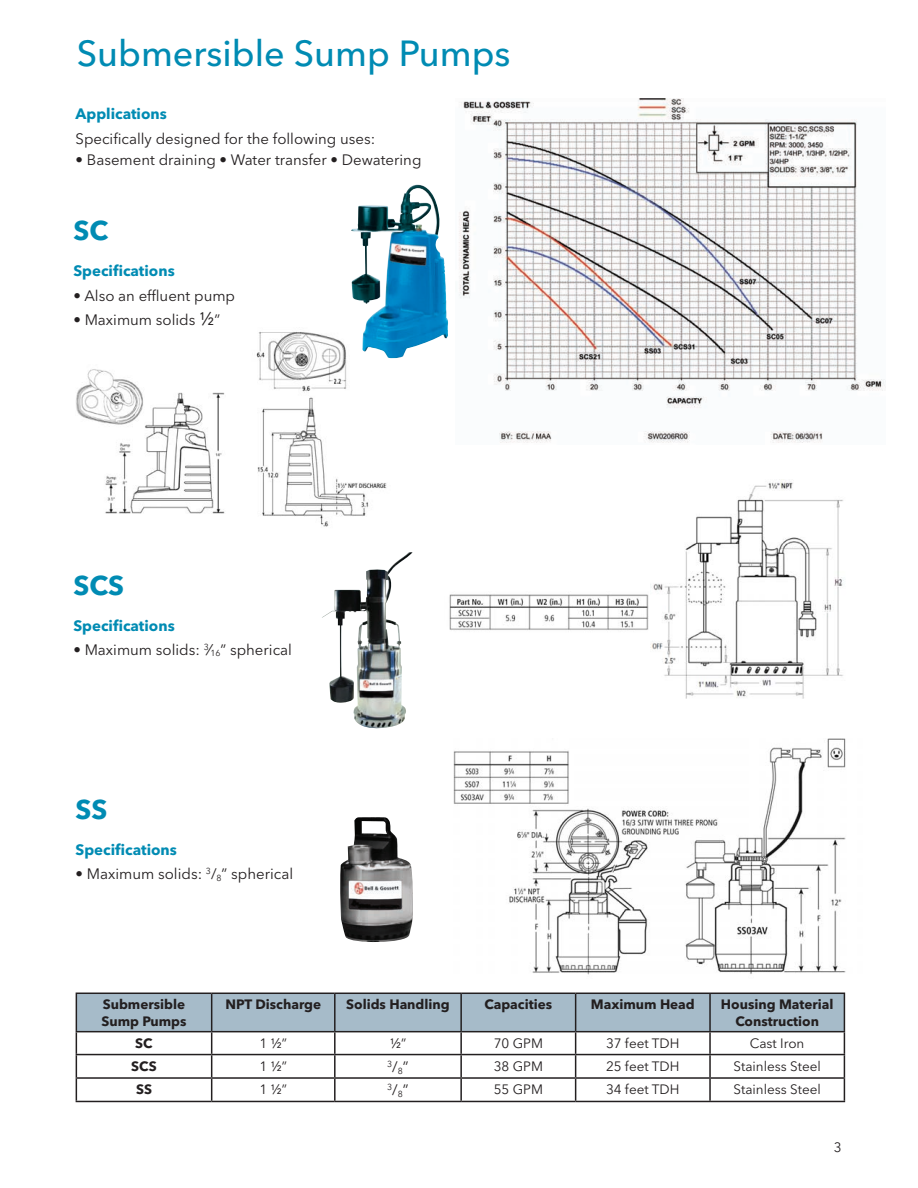
<style>
.page{position:relative;width:918px;height:1188px;background:#fff}
.page>*{position:absolute;margin:0;border:0;box-sizing:border-box;transform-origin:0 0}
.t1{font:500 36px "Avenir Next LT Pro";color:#008bb3}
.t2{font:700 27px "Avenir Next LT Pro";color:#008bb3}
.t3{font:15px "Avenir Next LT Pro";color:#231f20}
.t4{font:700 15px "Avenir Next LT Pro";color:#008bb3}
.t5{font:700 13.5px/16.2px "Avenir Next LT Pro";color:#231f20}
.t6{font:13.5px "Avenir Next LT Pro";color:#231f20}
.t7{font:8.7px "Avenir Next LT Pro";color:#231f20}
.s1{font-size:18px}
.s2{font-size:8.7px}
.s3{font-size:15px}
</style>
<div class="page">
<img style="left:256px;top:332px;width:131px;height:195px">
<img style="left:322px;top:552px;width:91px;height:177px">
<img style="left:340px;top:817px;width:73px;height:125px">
<img style="left:459px;top:99px;width:427px;height:344px">
<svg style="left:76px;top:993px;width:769px;height:108px"></svg>
<hr style="left:76px;top:1101px;width:136px;height:1px;background:#231f20">
<hr style="left:212px;top:1101px;width:123px;height:1px;background:#231f20">
<hr style="left:335px;top:1101px;width:126px;height:1px;background:#231f20">
<hr style="left:461px;top:1101px;width:115px;height:1px;background:#231f20">
<hr style="left:576px;top:1101px;width:134px;height:1px;background:#231f20">
<hr style="left:710px;top:1101px;width:135px;height:1px;background:#231f20">
<img style="left:76px;top:369px;width:149px;height:145px">
<img style="left:351px;top:191px;width:97px;height:168px">
<img style="left:453px;top:739px;width:393px;height:236px">
<img style="left:650px;top:481px;width:194px;height:218px">
<img style="left:449px;top:594px;width:200px;height:36px">
<h1 class="t1" style="left:77px;top:32px;width:435px">Submersible Sump Pumps</h1>
<p class="t4" style="left:76px;top:105px;width:93px">Applications</p>
<p class="t3" style="left:76px;top:130px;width:301px">Specifically designed for the following uses:</p>
<p class="t3" style="left:76px;top:151px;width:347px">• Basement draining • Water transfer • Dewatering</p>
<h2 class="t2" style="left:73px;top:214px;width:36px">SC</h2>
<p class="t4" style="left:73px;top:262px;width:103px">Specifications</p>
<p class="t3" style="left:73px;top:287px;width:163px">• Also an effluent pump</p>
<p class="t3" style="left:73px;top:311px;width:148px">• Maximum solids <span class="s1">½</span>”</p>
<h2 class="t2" style="left:73px;top:569px;width:52px">SCS</h2>
<p class="t4" style="left:73px;top:616px;width:103px">Specifications</p>
<p class="t3" style="left:73px;top:641px;width:220px">• Maximum solids: <sup>3</sup>⁄<span class="s2">16</span>” spherical</p>
<h2 class="t2" style="left:76px;top:793px;width:33px">SS</h2>
<p class="t4" style="left:76px;top:840px;width:103px">Specifications</p>
<p class="t3" style="left:76px;top:865px;width:219px">• Maximum solids: <sup>3</sup>/<sub>8</sub>” spherical</p>
<p class="t5" style="left:101px;top:997px;width:87px">Submersible<br>Sump Pumps</p>
<p class="t5" style="left:225px;top:997px;width:97px">NPT Discharge</p>
<p class="t5" style="left:346px;top:997px;width:105px">Solids Handling</p>
<p class="t5" style="left:485px;top:997px;width:69px">Capacities</p>
<p class="t5" style="left:591px;top:997px;width:105px">Maximum Head</p>
<p class="t5" style="left:721px;top:997px;width:114px;text-align:center">Housing Material<br>Construction</p>
<p class="t5" style="left:135px;top:1035px;width:19px">SC</p>
<p class="t6" style="left:259px;top:1035px;width:29px">1 ½”</p>
<p class="t6" style="left:390px;top:1035px;width:18px">½”</p>
<p class="t6" style="left:494px;top:1035px;width:51px">70 GPM</p>
<p class="t6" style="left:606px;top:1035px;width:75px">37 feet TDH</p>
<p class="t6" style="left:750px;top:1035px;width:56px">Cast Iron</p>
<p class="t5" style="left:131px;top:1058px;width:27px">SCS</p>
<p class="t6" style="left:259px;top:1058px;width:29px">1 ½”</p>
<p class="t7" style="left:387px;top:1062px;width:23px">3<span class="s3">/</span>8<span class="s3">”</span></p>
<p class="t6" style="left:494px;top:1058px;width:51px">38 GPM</p>
<p class="t6" style="left:606px;top:1058px;width:75px">25 feet TDH</p>
<p class="t6" style="left:734px;top:1058px;width:89px">Stainless Steel</p>
<p class="t5" style="left:136px;top:1081px;width:17px">SS</p>
<p class="t6" style="left:259px;top:1081px;width:29px">1 ½”</p>
<p class="t7" style="left:387px;top:1086px;width:23px">3<span class="s3">/</span>8<span class="s3">”</span></p>
<p class="t6" style="left:494px;top:1081px;width:51px">55 GPM</p>
<p class="t6" style="left:606px;top:1081px;width:75px">34 feet TDH</p>
<p class="t6" style="left:734px;top:1081px;width:89px">Stainless Steel</p>
<p class="t6" style="left:834px;top:1139px;width:9px">3</p>
</div>
